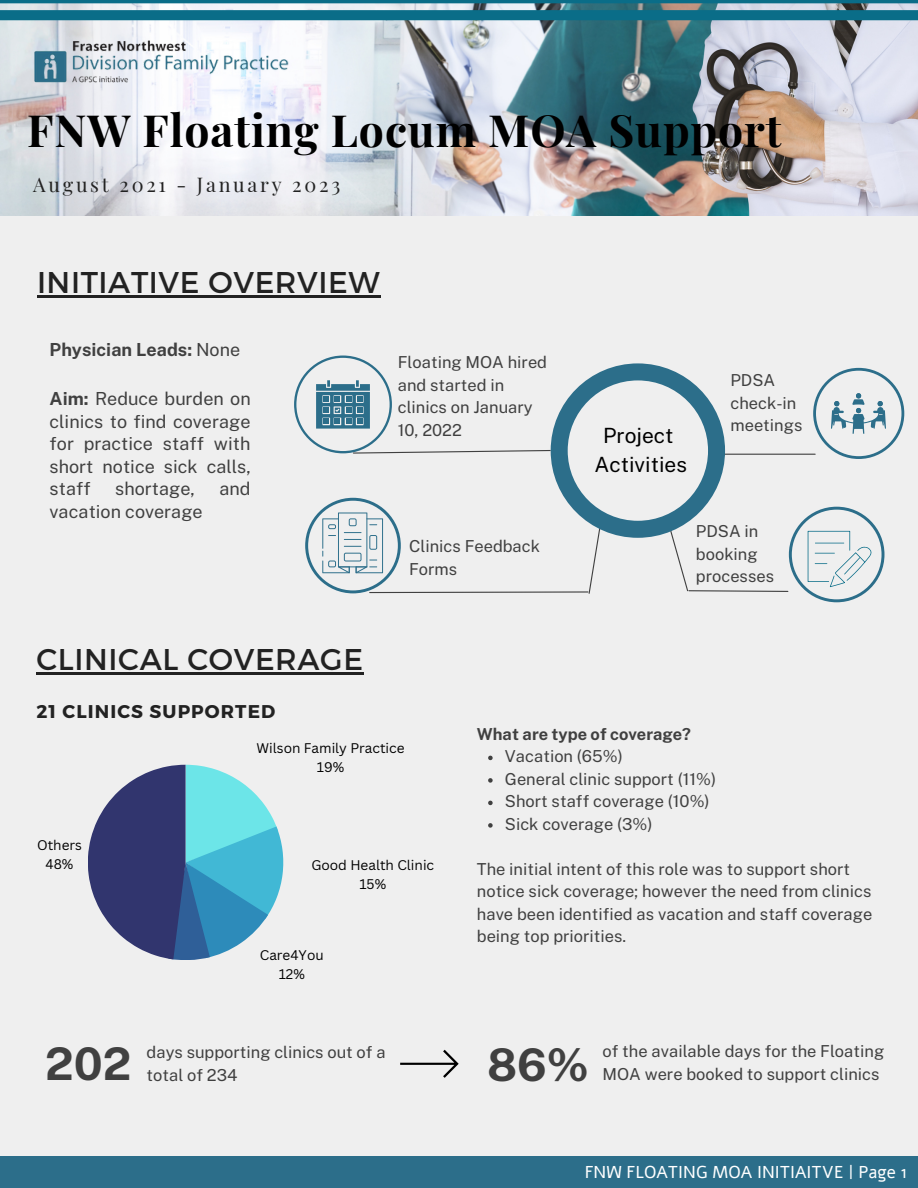
<style>
.page{position:relative;width:918px;height:1188px;background:#efefef}
.page>*{position:absolute;margin:0;border:0;box-sizing:border-box;transform-origin:0 0}
.t1{font:700 45px "Public Sans";color:#404040}
.t2{font:700 44.55px "Playfair Display";letter-spacing:.02em;color:#000}
.t3{font:30px "Montserrat";letter-spacing:.02em;color:#222}
.t4{font:21px/29.2px "Public Sans";color:#000;text-align:center}
.t5{font:19.8px "Playfair Display";letter-spacing:.14em;color:#222}
.t6{font:700 18.45px "Montserrat";letter-spacing:.06em;color:#222}
.t7{font:18px/22.5px "Public Sans";color:#404040;text-align:justify}
.t8{font:700 18px "Public Sans";color:#404040}
.t9{font:17.1px "Alef";color:#fff}
.t10{font:16.5px/22.5px "Public Sans";color:#404040}
.t11{font:700 16.5px "Public Sans";color:#404040}
.t12{font:13.65px/18.9px "Canva Sans";color:#000;text-align:center}
.s1{font-weight:400}
.s2{font-weight:700}
</style>
<div class="page">
<img style="left:0;top:20px;width:918px;height:195px">
<img style="left:4px;top:29px;width:315px;height:83px">
<svg style="left:88px;top:765px;width:195px;height:195px"></svg>
<div style="left:0;top:1156px;width:918px;height:32px;background:#2c6e8a"></div>
<svg style="left:0;top:0;width:918px;height:20px;background:#488ca0"></svg>
<svg style="left:294px;top:356px;width:610px;height:246px"></svg>
<svg style="left:400px;top:1050px;width:59px;height:28px"></svg>
<hr style="left:36px;top:672px;width:328px;height:2px;background:#222">
<hr style="left:37px;top:295px;width:343px;height:2px;background:#222">
<svg style="left:488px;top:756px;width:5px;height:4px"></svg>
<svg style="left:488px;top:778px;width:5px;height:5px"></svg>
<svg style="left:488px;top:801px;width:5px;height:4px"></svg>
<svg style="left:488px;top:823px;width:5px;height:5px"></svg>
<h2 class="t2" style="left:27px;top:98px;width:756px">FNW Floating Locum MOA Support</h2>
<p class="t5" style="left:33px;top:170px;width:309px">August 2021 - January 2023</p>
<h3 class="t3" style="left:37px;top:263px;width:344px">INITIATIVE OVERVIEW</h3>
<p class="t8" style="left:50px;top:338px;width:192px">Physician Leads: <span class="s1">None</span></p>
<p class="t7" style="left:50px;top:387px;width:203px"><span class="s2">Aim:</span> Reduce burden on clinics to find coverage for practice staff with short notice sick calls, staff</p>
<p class="t7" style="left:115px;top:477px;width:81px">shortage,</p>
<p class="t7" style="left:219px;top:477px;width:33px">and</p>
<p class="t7" style="left:50px;top:500px;width:155px">vacation coverage</p>
<p class="t10" style="left:398px;top:351px;width:151px">Floating MOA hired and started in clinics on January<br>10, 2022</p>
<p class="t10" style="left:409px;top:535px;width:133px">Clinics Feedback<br>Forms</p>
<h3 class="t3" style="left:36px;top:640px;width:328px">CLINICAL COVERAGE</h3>
<p class="t6" style="left:36px;top:699px;width:240px">21 CLINICS SUPPORTED</p>
<p class="t4" style="left:594px;top:420px;width:94px">Project<br>Activities</p>
<p class="t10" style="left:730px;top:369px;width:73px">PDSA check-in meetings</p>
<p class="t10" style="left:696px;top:520px;width:80px">PDSA in booking processes</p>
<p class="t12" style="left:257px;top:739px;width:150px">Wilson Family Practice<br>19%</p>
<p class="t12" style="left:37px;top:835px;width:46px">Others<br>48%</p>
<p class="t12" style="left:311px;top:855px;width:124px">Good Health Clinic<br>15%</p>
<p class="t12" style="left:260px;top:945px;width:65px">Care4You<br>12%</p>
<h1 class="t1" style="left:45px;top:1037px;width:88px">202</h1>
<p class="t10" style="left:147px;top:1041px;width:241px">days supporting clinics out of a</p>
<p class="t10" style="left:147px;top:1064px;width:92px">total of 234</p>
<p class="t11" style="left:477px;top:724px;width:216px">What are type of coverage?</p>
<p class="t10" style="left:505px;top:745px;width:213px">Vacation (65%)<br>General clinic support (11%)<br>Short staff coverage (10%)<br>Sick coverage (3%)</p>
<p class="t10" style="left:477px;top:858px;width:397px">The initial intent of this role was to support short notice sick coverage; however the need from clinics have been identified as vacation and staff coverage being top priorities.</p>
<h1 class="t1" style="left:487px;top:1038px;width:104px">86%</h1>
<p class="t10" style="left:603px;top:1040px;width:283px">of the available days for the Floating<br>MOA were booked to support clinics</p>
<p class="t9" style="left:585px;top:1160px;width:324px">FNW FLOATING MOA INITIAITVE | Page 1</p>
</div>
